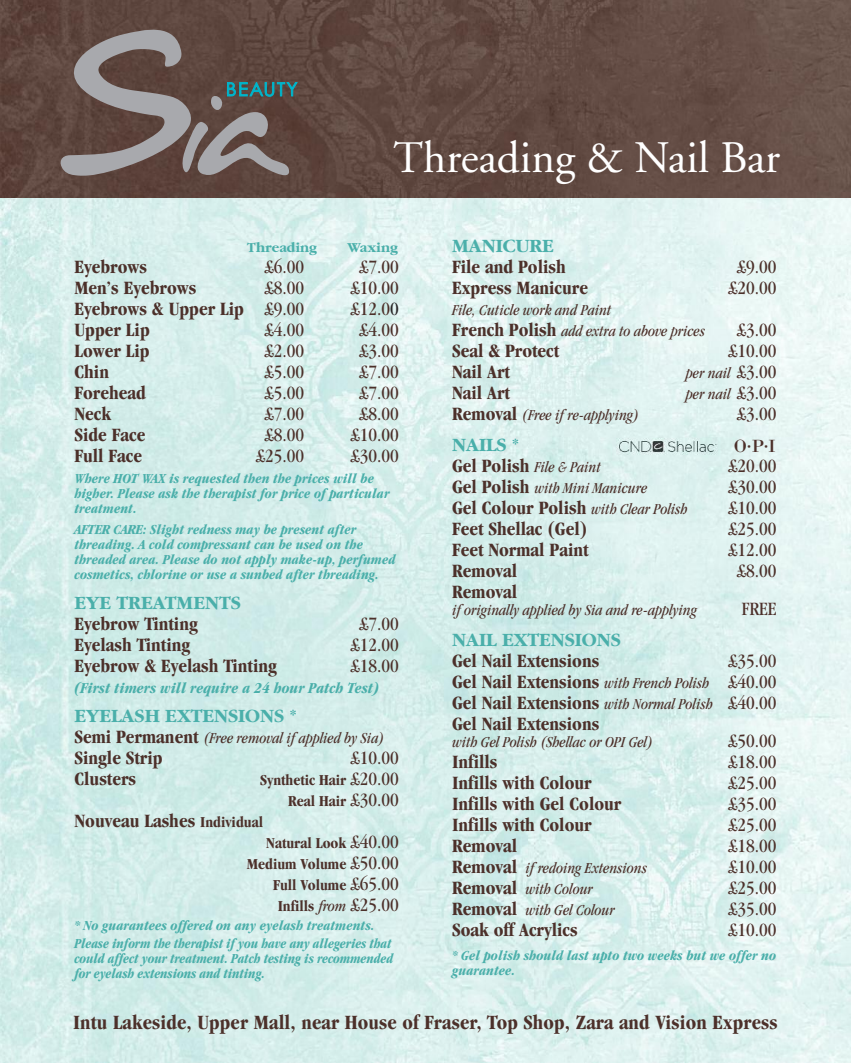
<style>
.page{position:relative;width:851px;height:1063px;background:#fff}
.page>*{position:absolute;margin:0;border:0;box-sizing:border-box;transform-origin:0 0}
.t1{font:45px "Adobe Garamond";color:#fff}
.t2{font:700 condensed 21px "Garamond";letter-spacing:.005em;color:#4c302a}
.t3{font:700 condensed 19.5px/21px "Garamond";color:#4c302a;text-align:justify}
.t4{font:condensed 19.5px "Garamond";color:#4c302a}
.t5{font:700 19.5px "Garamond";color:#4aafaa}
.t6{font:18.23px "Bodoni";color:#4c302a}
.t7{font:italic condensed 15.75px/21px "Garamond";color:#4c302a}
.t8{font:700 condensed 15.75px/21px "Garamond";color:#4c302a;text-align:right}
.t9{font:italic 700 condensed 15.75px "Garamond";color:#4aafaa}
.t10{font:italic 700 condensed 14.25px/15px "Garamond";color:#4aafaa}
.t11{font:italic 700 condensed 14.25px/15px "Garamond";color:#4aafaa;scale:.95 1}
.t12{font:700 14.25px "Garamond";color:#4aafaa}
.t13{font:7.57px "Bodoni";color:#4c302a}
.s1{font-weight:400}
.s2{color:#272627}
.s3{font-weight:700;font-style:normal;font-size:19.5px}
.s4{font-weight:400;font-size:19.5px}
.s5{font-size:15.75px}
.s6{font-weight:400;font-style:italic}
.s7{font-style:normal;font-size:19.5px}
.s8{font-weight:400;font-style:italic;font-size:15.75px}
.s9{font-size:18.23px}
</style>
<div class="page">
<img style="left:0;top:198px;width:850px;height:865px">
<div style="left:0;top:0;width:850px;height:198px;background:linear-gradient(to right,#5b433b,#685249)"></div>
<img style="left:616px;top:438px;width:101px;height:16px">
<svg style="left:61px;top:30px;width:237px;height:146px;background:#71635f"></svg>
<h1 class="t1" style="left:393px;top:140px;width:388px">Threading &amp; Nail Bar</h1>
<p class="t12" style="left:247px;top:239px;width:71px">Threading</p>
<p class="t12" style="left:347px;top:239px;width:52px">Waxing</p>
<p class="t3" style="left:74px;top:258px;width:74px">Eyebrows</p>
<p class="t4" style="left:265px;top:259px;width:40px">£6.00</p>
<p class="t4" style="left:360px;top:259px;width:40px">£7.00</p>
<p class="t3" style="left:74px;top:279px;width:123px">Men’s Eyebrows</p>
<p class="t4" style="left:265px;top:280px;width:40px">£8.00</p>
<p class="t4" style="left:351px;top:280px;width:49px">£10.00</p>
<p class="t3" style="left:74px;top:300px;width:231px">Eyebrows &amp; Upper Lip <span class="s1">£9.00</span></p>
<p class="t4" style="left:351px;top:301px;width:49px">£12.0<span class="s2">0</span></p>
<p class="t3" style="left:74px;top:321px;width:77px">Upper Lip</p>
<p class="t4" style="left:265px;top:322px;width:40px">£4.00</p>
<p class="t4" style="left:360px;top:322px;width:40px">£4.00</p>
<p class="t3" style="left:74px;top:342px;width:77px">Lower Lip</p>
<p class="t4" style="left:265px;top:343px;width:40px">£2.00</p>
<p class="t4" style="left:360px;top:343px;width:40px">£3.00</p>
<p class="t3" style="left:74px;top:363px;width:36px">Chin</p>
<p class="t4" style="left:265px;top:364px;width:40px">£5.00</p>
<p class="t4" style="left:360px;top:364px;width:40px">£7.00</p>
<p class="t3" style="left:74px;top:384px;width:73px">Forehead</p>
<p class="t4" style="left:265px;top:385px;width:40px">£5.00</p>
<p class="t4" style="left:360px;top:385px;width:40px">£7.00</p>
<p class="t3" style="left:74px;top:405px;width:38px">Neck</p>
<p class="t4" style="left:265px;top:406px;width:40px">£7.00</p>
<p class="t4" style="left:360px;top:406px;width:40px">£8.00</p>
<p class="t3" style="left:74px;top:426px;width:72px">Side Face</p>
<p class="t4" style="left:265px;top:427px;width:40px">£8.00</p>
<p class="t4" style="left:351px;top:427px;width:49px">£10.00</p>
<p class="t3" style="left:74px;top:447px;width:69px">Full Face</p>
<p class="t4" style="left:256px;top:448px;width:49px">£25.00</p>
<p class="t4" style="left:351px;top:448px;width:49px">£30.00</p>
<p class="t10" style="left:74px;top:472px;width:316px">Where HOT WAX is requested then the prices will be higher. Please ask the therapist for price of particular treatment.</p>
<p class="t10" style="left:74px;top:524px;width:322px">AFTER CARE: Slight redness may be present after threading. A cold compressant can be used on the threaded area. Please do not apply make-up, perfumed cosmetics, chlorine or use a sunbed after threading.</p>
<p class="t5" style="left:74px;top:591px;width:168px">EYE TREATMENTS</p>
<p class="t3" style="left:74px;top:615px;width:125px">Eyebrow Tinting</p>
<p class="t4" style="left:360px;top:616px;width:40px">£7.00</p>
<p class="t3" style="left:74px;top:636px;width:117px">Eyelash Tinting</p>
<p class="t4" style="left:351px;top:637px;width:49px">£12.00</p>
<p class="t3" style="left:74px;top:657px;width:204px">Eyebrow &amp; Eyelash Tinting</p>
<p class="t4" style="left:351px;top:658px;width:49px">£18.00</p>
<p class="t9" style="left:74px;top:682px;width:306px">(First timers will require a 24 hour Patch Test)</p>
<p class="t5" style="left:74px;top:704px;width:223px">EYELASH EXTENSIONS *</p>
<p class="t7" style="left:74px;top:729px;width:311px"><span class="s3">Semi Permanent</span> (Free removal if applied by Sia)</p>
<p class="t3" style="left:74px;top:749px;width:90px">Single Strip</p>
<p class="t4" style="left:351px;top:750px;width:49px">£10.00</p>
<p class="t3" style="left:74px;top:770px;width:63px">Clusters</p>
<p class="t8" style="left:260px;top:771px;width:140px">Synthetic Hair <span class="s4">£20.00<br></span>Real Hair <span class="s4">£30.00</span></p>
<p class="t3" style="left:74px;top:812px;width:190px">Nouveau Lashes <span class="s5">Individual</span></p>
<p class="t8" style="left:247px;top:834px;width:154px">Natural Look <span class="s4">£40.00<br></span>Medium Volume <span class="s4">£50.00<br></span>Full Volume <span class="s4">£65.00<br></span>Infills <span class="s6">from</span> <span class="s4">£25.00</span></p>
<p class="t10" style="left:74px;top:917px;width:319px;line-height:18.8px">* No guarantees offered on any eyelash treatments.<br>Please inform the therapist if you have any allegeries that</p>
<p class="t11" style="left:74px;top:953px;width:337px">could affect your treatment. Patch testing is recommended for eyelash extensions and tinting.</p>
<p class="t5" style="left:452px;top:234px;width:103px">MANICURE</p>
<p class="t3" style="left:452px;top:258px;width:115px">File and Polish</p>
<p class="t4" style="left:737px;top:259px;width:40px">£9.00</p>
<p class="t3" style="left:452px;top:279px;width:137px">Express Manicure</p>
<p class="t4" style="left:728px;top:280px;width:49px">£20.00</p>
<p class="t7" style="left:452px;top:301px;width:254px">File, Cuticle work and Paint<br><span class="s3">French Polish</span> add extra to above prices</p>
<p class="t4" style="left:737px;top:322px;width:40px">£3.00</p>
<p class="t3" style="left:452px;top:342px;width:109px">Seal &amp; Protect</p>
<p class="t4" style="left:728px;top:343px;width:49px">£10.00</p>
<p class="t3" style="left:452px;top:363px;width:59px">Nail Art</p>
<p class="t7" style="left:685px;top:364px;width:92px">per nail <span class="s7">£3.00</span></p>
<p class="t3" style="left:452px;top:384px;width:59px">Nail Art</p>
<p class="t7" style="left:685px;top:385px;width:92px">per nail <span class="s7">£3.00</span></p>
<p class="t7" style="left:452px;top:406px;width:188px"><span class="s3">Removal</span> (Free if re-applying)</p>
<p class="t4" style="left:737px;top:406px;width:40px">£3.00</p>
<p class="t5" style="left:452px;top:433px;width:68px">NAILS *</p>
<p class="t7" style="left:452px;top:458px;width:150px"><span class="s3">Gel Polish</span> File &amp; Paint</p>
<p class="t4" style="left:728px;top:459px;width:49px">£20.00</p>
<p class="t7" style="left:452px;top:479px;width:196px"><span class="s3">Gel Polish</span> with Mini Manicure</p>
<p class="t4" style="left:728px;top:480px;width:49px">£30.00</p>
<p class="t3" style="left:452px;top:499px;width:237px">Gel Colour Polish <span class="s8">with Clear Polish</span></p>
<p class="t4" style="left:728px;top:501px;width:49px">£10.00</p>
<p class="t3" style="left:452px;top:520px;width:137px">Feet Shellac (Gel)</p>
<p class="t4" style="left:728px;top:522px;width:49px">£25.00</p>
<p class="t3" style="left:452px;top:541px;width:138px">Feet Normal Paint</p>
<p class="t4" style="left:728px;top:543px;width:49px">£12.00</p>
<p class="t3" style="left:452px;top:562px;width:66px">Removal</p>
<p class="t4" style="left:737px;top:564px;width:40px">£8.00</p>
<p class="t3" style="left:452px;top:583px;width:66px">Removal</p>
<p class="t7" style="left:452px;top:601px;width:246px">if originally applied by Sia and re-applying</p>
<p class="t4" style="left:741px;top:601px;width:36px">FREE</p>
<p class="t5" style="left:452px;top:628px;width:170px">NAIL EXTENSIONS</p>
<p class="t3" style="left:452px;top:652px;width:149px">Gel Nail Extensions</p>
<p class="t6" style="left:733px;top:435px;width:15px">O</p>
<p class="t13" style="left:746px;top:442px;width:23px">•<span class="s9">P</span>•</p>
<p class="t6" style="left:768px;top:435px;width:9px">I</p>
<p class="t3" style="left:452px;top:652px;width:326px;text-indent:277px"><span class="s1">£35.00<br></span>Gel Nail Extensions <span class="s8">with French Polish</span> <span class="s1">£40.00<br></span>Gel Nail Extensions <span class="s8">with Normal Polish</span> <span class="s1">£40.00<br></span>Gel Nail Extensions</p>
<p class="t7" style="left:452px;top:733px;width:203px">with Gel Polish (Shellac or OPI Gel)</p>
<p class="t4" style="left:728px;top:733px;width:49px">£50.00</p>
<p class="t3" style="left:452px;top:753px;width:47px">Infills</p>
<p class="t4" style="left:728px;top:754px;width:49px">£18.00</p>
<p class="t3" style="left:452px;top:774px;width:141px">Infills with Colour</p>
<p class="t4" style="left:728px;top:775px;width:49px">£25.00</p>
<p class="t3" style="left:452px;top:795px;width:171px">Infills with Gel Colour</p>
<p class="t4" style="left:728px;top:796px;width:49px">£35.00</p>
<p class="t3" style="left:452px;top:816px;width:141px">Infills with Colour</p>
<p class="t4" style="left:728px;top:817px;width:49px">£25.00</p>
<p class="t3" style="left:452px;top:837px;width:66px">Removal</p>
<p class="t4" style="left:728px;top:838px;width:49px">£18.00</p>
<p class="t7" style="left:452px;top:859px;width:196px"><span class="s3">Removal</span> if redoing Extensions</p>
<p class="t4" style="left:728px;top:859px;width:49px">£10.00</p>
<p class="t7" style="left:452px;top:880px;width:142px"><span class="s3">Removal</span> with Colour</p>
<p class="t4" style="left:728px;top:880px;width:49px">£25.00</p>
<p class="t7" style="left:452px;top:901px;width:164px"><span class="s3">Removal</span> with Gel Colour</p>
<p class="t4" style="left:728px;top:901px;width:49px">£35.00</p>
<p class="t3" style="left:452px;top:921px;width:127px">Soak off Acrylics</p>
<p class="t4" style="left:728px;top:922px;width:49px">£10.00</p>
<p class="t10" style="left:452px;top:949px;width:325px">* Gel polish should last upto two weeks but we offer no guarantee.</p>
<p class="t2" style="left:73px;top:1015px;width:706px">Intu Lakeside, Upper Mall, near House of Fraser, Top Shop, Zara and Vision Express</p>
</div>
